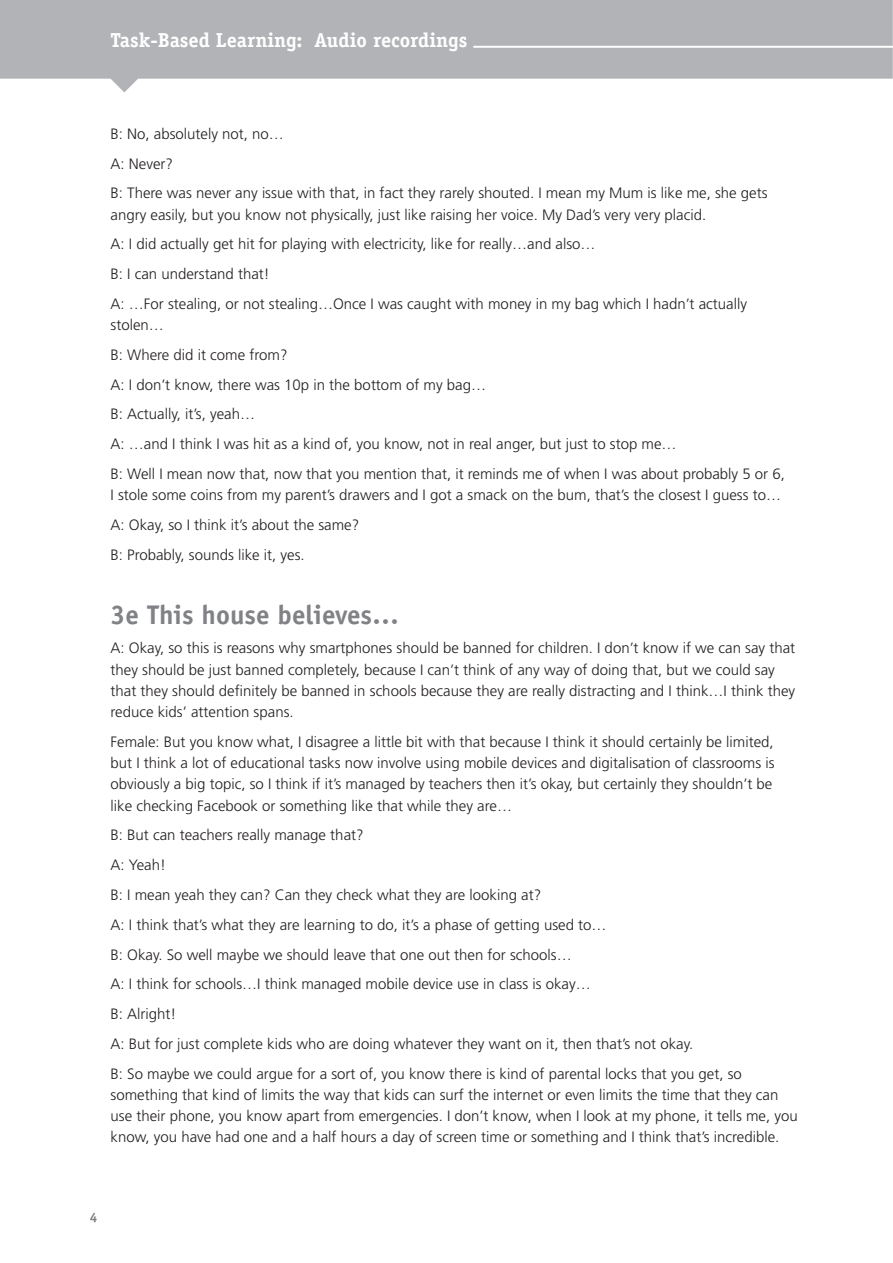
<style>
.page{position:relative;width:893px;height:1263px;background:#fff}
.page>*{position:absolute;margin:0;border:0;box-sizing:border-box;transform-origin:0 0}
.t1{font:700 27px "Officina Sans Std";color:#808285}
.t2{font:700 20.25px "Officina Serif Std";color:#fff}
.t3{font:300 15px/29.7px "Frutiger LT Std";color:#231f20}
.t4{font:700 13.5px "Officina Sans Std";color:#808285}
</style>
<div class="page">
<div style="left:0;top:0;width:893px;height:79px;background:#b2b3b7"></div>
<hr style="left:473px;top:46px;width:420px;height:2px;background:#fff">
<svg style="left:111px;top:65px;width:27px;height:27px"></svg>
<h2 class="t2" style="left:111px;top:27px;width:358px">Task-Based Learning: Audio recordings</h2>
<p class="t3" style="left:111px;top:119px;width:659px">B: No, absolutely not, no…<br>A: Never?<br>B: There was never any issue with that, in fact they rarely shouted. I mean my Mum is like me, she gets</p>
<p class="t3" style="left:111px;top:200px;width:638px">angry easily, but you know not physically, just like raising her voice. My Dad’s very very placid.<br>A: I did actually get hit for playing with electricity, like for really…and also…<br>B: I can understand that!<br>A: …For stealing, or not stealing…Once I was caught with money in my bag which I hadn’t actually</p>
<p class="t3" style="left:111px;top:310px;width:676px">stolen…<br>B: Where did it come from?<br>A: I don’t know, there was 10p in the bottom of my bag…<br>B: Actually, it’s, yeah…<br>A: …and I think I was hit as a kind of, you know, not in real anger, but just to stop me…<br>B: Well I mean now that, now that you mention that, it reminds me of when I was about probably 5 or 6,</p>
<p class="t3" style="left:111px;top:480px;width:672px">I stole some coins from my parent’s drawers and I got a smack on the bum, that’s the closest I guess to…<br>A: Okay, so I think it’s about the same?<br>B: Probably, sounds like it, yes.</p>
<h1 class="t1" style="left:111px;top:598px;width:290px">3e This house believes…</h1>
<p class="t3" style="left:111px;top:638px;width:686px;line-height:21.3px">A: Okay, so this is reasons why smartphones should be banned for children. I don’t know if we can say that they should be just banned completely, because I can’t think of any way of doing that, but we could say that they should definitely be banned in schools because they are really distracting and I think…I think they reduce kids’ attention spans.</p>
<p class="t3" style="left:111px;top:731px;width:665px;line-height:21.3px">Female: But you know what, I disagree a little bit with that because I think it should certainly be limited, but I think a lot of educational tasks now involve using mobile devices and digitalisation of classrooms is obviously a big topic, so I think if it’s managed by teachers then it’s okay, but certainly they shouldn’t be like checking Facebook or something like that while they are…</p>
<p class="t3" style="left:111px;top:821px;width:633px">B: But can teachers really manage that?<br>A: Yeah!<br>B: I mean yeah they can? Can they check what they are looking at?<br>A: I think that’s what they are learning to do, it’s a phase of getting used to…<br>B: Okay. So well maybe we should leave that one out then for schools…<br>A: I think for schools…I think managed mobile device use in class is okay…<br>B: Alright!<br>A: But for just complete kids who are doing whatever they want on it, then that’s not okay.<br>B: So maybe we could argue for a sort of, you know there is kind of parental locks that you get, so</p>
<p class="t3" style="left:111px;top:1084px;width:689px;line-height:21.3px">something that kind of limits the way that kids can surf the internet or even limits the time that they can use their phone, you know apart from emergencies. I don’t know, when I look at my phone, it tells me, you know, you have had one and a half hours a day of screen time or something and I think that’s incredible.</p>
<p class="t4" style="left:90px;top:1209px;width:9px">4</p>
</div>
